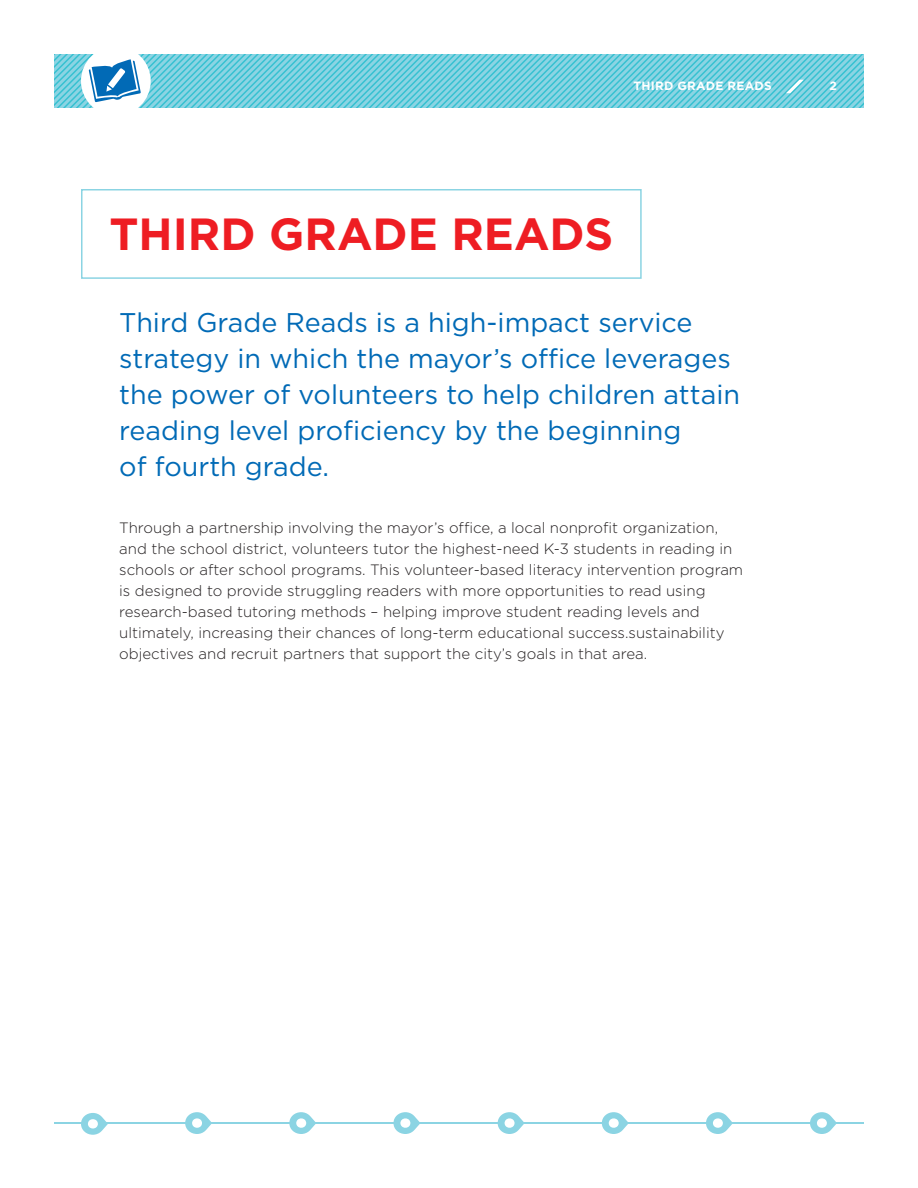
<style>
.page{position:relative;width:918px;height:1188px;background:#fff}
.page>*{position:absolute;margin:0;border:0;box-sizing:border-box;transform-origin:0 0}
.Header_30_36{font:700 45px "Gotham";color:#ee1d23}
.Body_10_14{font:27px/36px "Gotham";color:#016ab6}
.Body_10_14-2{font:300 15px/21px "Gotham";color:#231f20}
.t1{font:700 12px "Gotham";letter-spacing:.02em;color:#fff}
</style>
<div class="page">
<svg style="left:54px;top:54px;width:810px;height:54px;background:#72ccdd"></svg>
<div style="left:81px;top:189px;width:561px;height:90px;border:2px solid #8bd4e3"></div>
<hr style="left:54px;top:1122px;width:810px;height:2px;background:#8bd4e3">
<svg style="left:289px;top:1112px;width:27px;height:22px"></svg>
<svg style="left:498px;top:1112px;width:26px;height:22px"></svg>
<svg style="left:706px;top:1112px;width:26px;height:22px"></svg>
<svg style="left:185px;top:1112px;width:26px;height:22px"></svg>
<svg style="left:81px;top:1113px;width:27px;height:22px"></svg>
<svg style="left:393px;top:1112px;width:27px;height:22px"></svg>
<svg style="left:602px;top:1112px;width:26px;height:22px"></svg>
<svg style="left:810px;top:1112px;width:26px;height:22px"></svg>
<p class="t1" style="left:634px;top:79px;width:140px">THIRD GRADE READS</p>
<p class="t1" style="left:830px;top:79px;width:9px">2</p>
<p class="Header_30_36" style="left:110px;top:208px;width:505px">THIRD GRADE READS</p>
<p class="Body_10_14" style="left:119px;top:304px;width:622px">Third Grade Reads is a high-impact service strategy in which the mayor’s office leverages the power of volunteers to help children attain reading level proficiency by the beginning<br>of fourth grade.</p>
<p class="Body_10_14-2" style="left:119px;top:517px;width:626px">Through a partnership involving the mayor’s office, a local nonprofit organization, and the school district, volunteers tutor the highest-need K-3 students in reading in schools or after school programs. This volunteer-based literacy intervention program is designed to provide struggling readers with more opportunities to read using research-based tutoring methods – helping improve student reading levels and ultimately, increasing their chances of long-term educational success.sustainability objectives and recruit partners that support the city’s goals in that area.</p>
</div>
